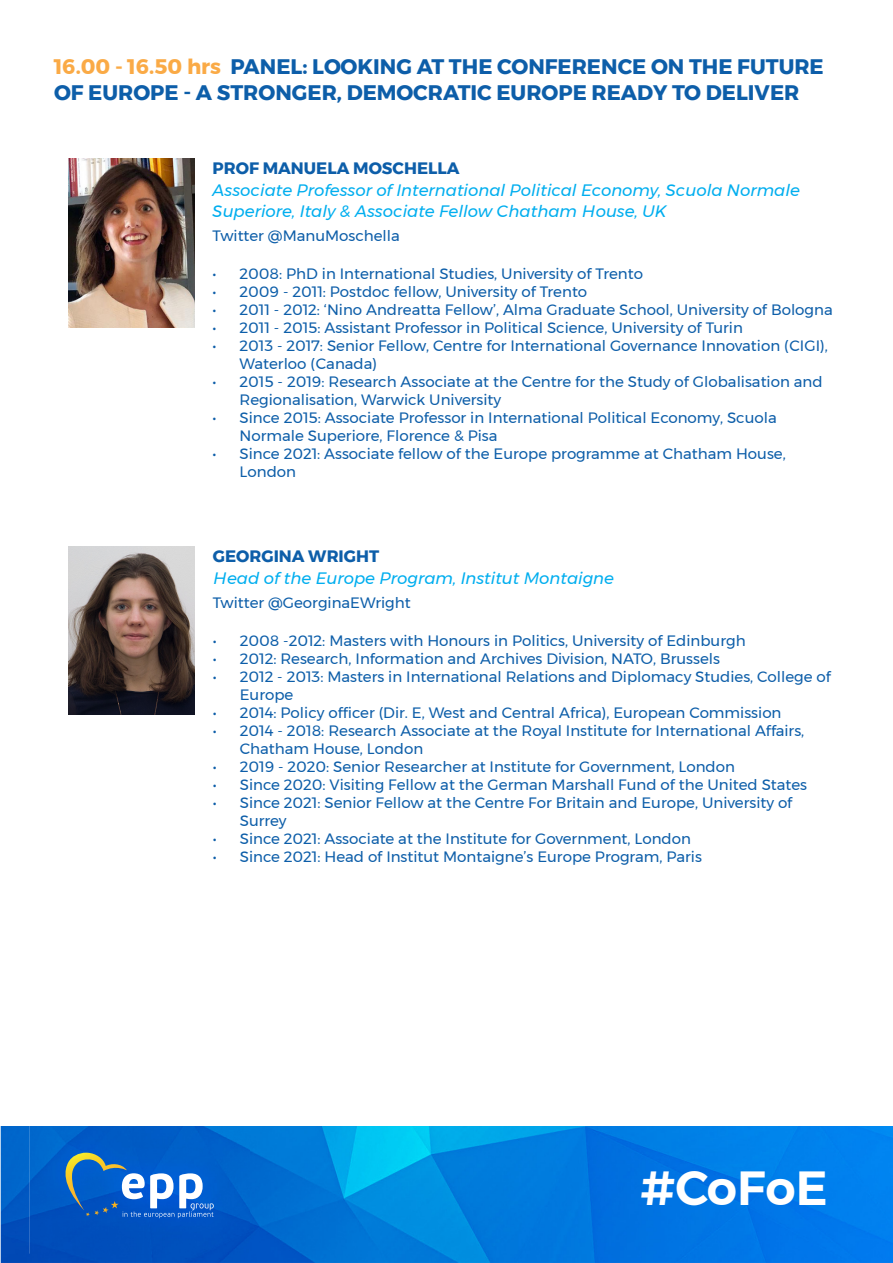
<style>
.page{position:relative;width:893px;height:1263px;background:#fff}
.page>*{position:absolute;margin:0;border:0;box-sizing:border-box;transform-origin:0 0}
.t1{font:600 47.7px "Montserrat";color:#fff}
.t2{font:700 21px/25.2px "Montserrat";color:#0d5ea9}
.t3{font:italic 16.5px/21px "Montserrat";color:#00aeef}
.t4{font:700 16.5px "Montserrat";color:#0d5ea9}
.t5{font:15px/18px "Montserrat";color:#0d5ea9}
.s1{color:#faaa46}
</style>
<div class="page">
<img style="left:1px;top:1126px;width:892px;height:137px">
<img style="left:30px;top:1126px;width:219px;height:127px">
<svg style="left:60px;top:1153px;width:154px;height:65px;background:#3579c8"></svg>
<img style="left:69px;top:158px;width:126px;height:169px">
<img style="left:69px;top:546px;width:126px;height:169px">
<p class="t2" style="left:54px;top:54px;width:771px"><span class="s1">16.00 - 16.50 hrs</span> PANEL: LOOKING AT THE CONFERENCE ON THE FUTURE<br>OF EUROPE - A STRONGER, DEMOCRATIC EUROPE READY TO DELIVER</p>
<p class="t4" style="left:213px;top:155px;width:248px">PROF MANUELA MOSCHELLA</p>
<p class="t3" style="left:213px;top:180px;width:589px">Associate Professor of International Political Economy, Scuola Normale<br>Superiore, Italy &amp; Associate Fellow Chatham House, UK</p>
<p class="t5" style="left:213px;top:227px;width:189px">Twitter @ManuMoschella</p>
<p class="t5" style="left:213px;top:265px;width:432px">• 2008: PhD in International Studies, University of Trento</p>
<p class="t5" style="left:213px;top:283px;width:376px">• 2009 - 2011: Postdoc fellow, University of Trento</p>
<p class="t5" style="left:213px;top:301px;width:622px">• 2011 - 2012: ‘Nino Andreatta Fellow’, Alma Graduate School, University of Bologna</p>
<p class="t5" style="left:213px;top:319px;width:532px">• 2011 - 2015: Assistant Professor in Political Science, University of Turin</p>
<p class="t5" style="left:240px;top:337px;width:590px;text-indent:-27px">• 2013 - 2017: Senior Fellow, Centre for International Governance Innovation (CIGI),<br>Waterloo (Canada)</p>
<p class="t5" style="left:240px;top:373px;width:584px;text-indent:-27px">• 2015 - 2019: Research Associate at the Centre for the Study of Globalisation and<br>Regionalisation, Warwick University</p>
<p class="t5" style="left:240px;top:409px;width:539px;text-indent:-27px">• Since 2015: Associate Professor in International Political Economy, Scuola<br>Normale Superiore, Florence &amp; Pisa</p>
<p class="t5" style="left:240px;top:445px;width:548px;text-indent:-27px">• Since 2021: Associate fellow of the Europe programme at Chatham House,<br>London</p>
<p class="t4" style="left:213px;top:542px;width:168px">GEORGINA WRIGHT</p>
<p class="t3" style="left:213px;top:568px;width:403px">Head of the Europe Program, Institut Montaigne</p>
<p class="t5" style="left:213px;top:594px;width:199px">Twitter @GeorginaEWright</p>
<p class="t5" style="left:213px;top:631px;width:534px">• 2008 -2012: Masters with Honours in Politics, University of Edinburgh</p>
<p class="t5" style="left:213px;top:649px;width:509px">• 2012: Research, Information and Archives Division, NATO, Brussels</p>
<p class="t5" style="left:240px;top:667px;width:593px;text-indent:-27px">• 2012 - 2013: Masters in International Relations and Diplomacy Studies, College of<br>Europe</p>
<p class="t5" style="left:213px;top:703px;width:570px">• 2014: Policy officer (Dir. E, West and Central Africa), European Commission</p>
<p class="t5" style="left:240px;top:721px;width:566px;text-indent:-27px">• 2014 - 2018: Research Associate at the Royal Institute for International Affairs,<br>Chatham House, London</p>
<p class="t5" style="left:213px;top:757px;width:524px">• 2019 - 2020: Senior Researcher at Institute for Government, London</p>
<p class="t5" style="left:213px;top:775px;width:596px">• Since 2020: Visiting Fellow at the German Marshall Fund of the United States</p>
<p class="t5" style="left:240px;top:793px;width:554px;text-indent:-27px">• Since 2021: Senior Fellow at the Centre For Britain and Europe, University of<br>Surrey</p>
<p class="t5" style="left:213px;top:829px;width:480px">• Since 2021: Associate at the Institute for Government, London</p>
<p class="t5" style="left:213px;top:847px;width:491px">• Since 2021: Head of Institut Montaigne’s Europe Program, Paris</p>
<h1 class="t1" style="left:640px;top:1150px;width:189px">#CoFoE</h1>
</div>
